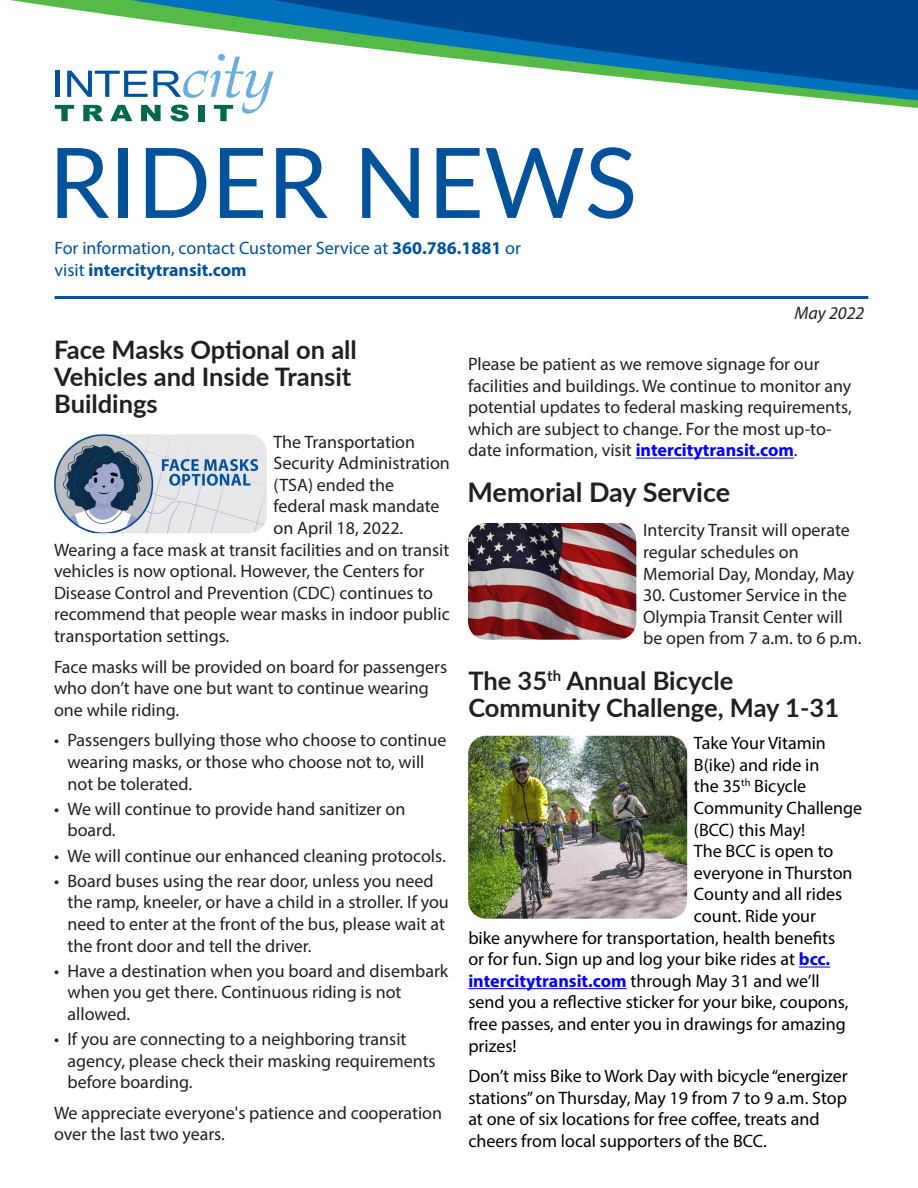
<style>
.page{position:relative;width:918px;height:1188px;background:#fff}
.page>*{position:absolute;margin:0;border:0;box-sizing:border-box;transform-origin:0 0}
.t1{font:97.5px "Lato";color:#01529a}
.t2{font:700 27px "Lato";color:#231f20}
.Headings{font:700 25.5px/27px "Lato";color:#231f20}
.Body_Text{font:18px/21.6px "Myriad Pro";color:#231f20}
.Body_Text-2{font:18px/21.6px "Myriad Pro";color:#000}
.t3{font:18px "Myriad Pro";color:#01529a}
.Body_Text-3{font:700 18px "Myriad Pro";color:#00f}
.t4{font:700 18px "Myriad Pro";color:#01529a}
.t5{font:italic 18px "Myriad Pro";color:#231f20}
.s1{font-weight:700}
.s2{font-weight:400}
.s3{font-weight:700;color:#00f}
.s4{font-weight:400;color:#000}
</style>
<div class="page">
<img style="left:9px;top:0;width:909px;height:122px">
<svg style="left:55px;top:54px;width:218px;height:67px"></svg>
<hr style="left:55px;top:296px;width:813px;height:3px;background:#01529a">
<hr style="left:799px;top:967px;width:31px;height:1px;background:#00f">
<hr style="left:468px;top:988px;width:159px;height:1px;background:#00f">
<hr style="left:636px;top:458px;width:158px;height:1px;background:#00f">
<img style="left:54px;top:434px;width:213px;height:99px">
<img style="left:468px;top:736px;width:219px;height:183px">
<img style="left:468px;top:523px;width:168px;height:117px">
<p class="t1" style="left:49px;top:113px;width:590px">RIDER NEWS</p>
<p class="t3" style="left:55px;top:237px;width:468px">For information, contact Customer Service at <span class="s1">360.786.1881</span> or</p>
<p class="t4" style="left:55px;top:258px;width:194px"><span class="s2">visit</span> intercitytransit.com</p>
<p class="t5" style="left:794px;top:301px;width:72px">May 2022</p>
<p class="Headings" style="left:54px;top:335px;width:304px">Face Masks Optional on all<br>Vehicles and Inside Transit<br>Buildings</p>
<p class="Body_Text" style="left:274px;top:431px;width:143px">The Transportation</p>
<p class="Body_Text" style="left:274px;top:452px;width:178px">Security Administration</p>
<p class="Body_Text" style="left:274px;top:474px;width:122px">(TSA) ended the</p>
<p class="Body_Text" style="left:274px;top:495px;width:168px">federal mask mandate</p>
<p class="Body_Text" style="left:274px;top:517px;width:131px">on April 18, 2022.</p>
<p class="Body_Text" style="left:54px;top:539px;width:397px">Wearing a face mask at transit facilities and on transit</p>
<p class="Body_Text" style="left:54px;top:560px;width:372px">vehicles is now optional. However, the Centers for</p>
<p class="Body_Text" style="left:54px;top:582px;width:381px">Disease Control and Prevention (CDC) continues to</p>
<p class="Body_Text" style="left:54px;top:603px;width:397px">recommend that people wear masks in indoor public</p>
<p class="Body_Text" style="left:54px;top:625px;width:177px">transportation settings.</p>
<p class="Body_Text" style="left:54px;top:656px;width:395px">Face masks will be provided on board for passengers who don’t have one but want to continue wearing one while riding.</p>
<p class="Body_Text" style="left:68px;top:729px;width:381px;text-indent:-14px">• Passengers bullying those who choose to continue wearing masks, or those who choose not to, will not be tolerated.</p>
<p class="Body_Text" style="left:68px;top:798px;width:339px;text-indent:-14px">• We will continue to provide hand sanitizer on board.</p>
<p class="Body_Text" style="left:54px;top:844px;width:393px">• We will continue our enhanced cleaning protocols.</p>
<p class="Body_Text" style="left:68px;top:870px;width:383px;text-indent:-14px">• Board buses using the rear door, unless you need the ramp, kneeler, or have a child in a stroller. If you need to enter at the front of the bus, please wait at the front door and tell the driver.</p>
<p class="Body_Text" style="left:68px;top:960px;width:382px;text-indent:-14px">• Have a destination when you board and disembark when you get there. Continuous riding is not allowed.</p>
<p class="Body_Text" style="left:68px;top:1028px;width:370px;text-indent:-14px">• If you are connecting to a neighboring transit agency, please check their masking requirements before boarding.</p>
<p class="Body_Text" style="left:54px;top:1102px;width:390px">We appreciate everyone's patience and cooperation over the last two years.</p>
<p class="Body_Text" style="left:468px;top:353px;width:385px">Please be patient as we remove signage for our facilities and buildings. We continue to monitor any potential updates to federal masking requirements, which are subject to change. For the most up-to&shy;date information, visit <span class="s3">intercitytransit.com</span>.</p>
<p class="t2" style="left:468px;top:473px;width:264px">Memorial Day Service</p>
<p class="Body_Text" style="left:643px;top:519px;width:213px">Intercity Transit will operate regular schedules on<br>Memorial Day, Monday, May</p>
<p class="Body_Text" style="left:643px;top:584px;width:220px">30. Customer Service in the<br>Olympia Transit Center will be open from 7 a.m. to 6 p.m.</p>
<p class="Headings" style="left:468px;top:666px;width:372px">The 35<sup>th</sup> Annual Bicycle<br>Community Challenge, May 1-31</p>
<p class="Body_Text-2" style="left:694px;top:732px;width:133px">Take Your Vitamin</p>
<p class="Body_Text-2" style="left:694px;top:754px;width:127px">B(ike) and ride in</p>
<p class="Body_Text-2" style="left:694px;top:775px;width:114px">the 35<sup>th</sup> Bicycle</p>
<p class="Body_Text-2" style="left:694px;top:797px;width:170px">Community Challenge</p>
<p class="Body_Text-2" style="left:694px;top:819px;width:113px">(BCC) this May!</p>
<p class="Body_Text-2" style="left:694px;top:840px;width:141px">The BCC is open to</p>
<p class="Body_Text-2" style="left:694px;top:862px;width:160px">everyone in Thurston</p>
<p class="Body_Text-2" style="left:694px;top:883px;width:150px">County and all rides</p>
<p class="Body_Text-2" style="left:694px;top:905px;width:124px">count. Ride your</p>
<p class="Body_Text-2" style="left:468px;top:927px;width:368px">bike anywhere for transportation, health benefits</p>
<p class="Body_Text-2" style="left:468px;top:948px;width:363px">or for fun. Sign up and log your bike rides at <span class="s3">bcc.</span></p>
<p class="Body_Text-3" style="left:468px;top:969px;width:353px">intercitytransit.com <span class="s4">through May 31 and we’ll</span></p>
<p class="Body_Text-2" style="left:468px;top:991px;width:382px">send you a reflective sticker for your bike, coupons,</p>
<p class="Body_Text-2" style="left:468px;top:1013px;width:379px">free passes, and enter you in drawings for amazing</p>
<p class="Body_Text-2" style="left:468px;top:1035px;width:50px">prizes!</p>
<p class="Body_Text-2" style="left:468px;top:1065px;width:381px">Don’t miss Bike to Work Day with bicycle “energizer stations” on Thursday, May 19 from 7 to 9 a.m. Stop at one of six locations for free coffee, treats and cheers from local supporters of the BCC.</p>
</div>
